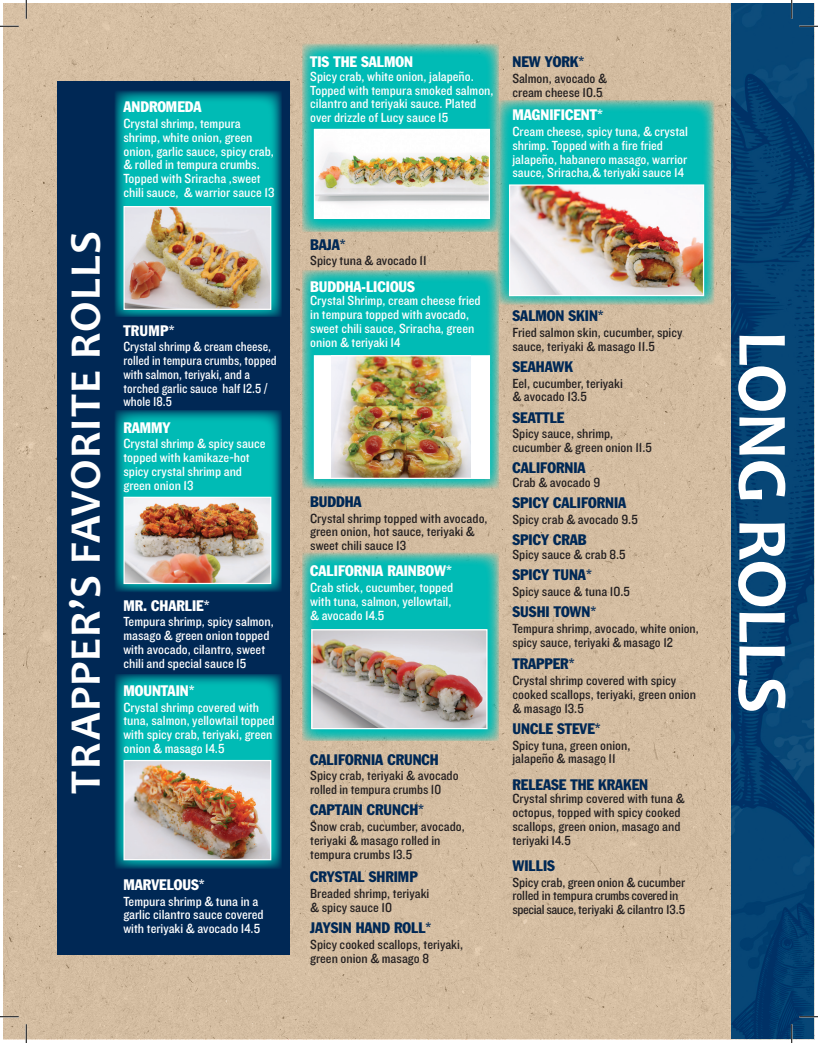
<style>
.page{position:relative;width:818px;height:1043px;background:#fff}
.page>*{position:absolute;margin:0;border:0;box-sizing:border-box;transform-origin:0 0}
.t1{font:700 71.25px "Candara";letter-spacing:-.015em;color:#fff}
.t2{font:700 43.75px "Candara";letter-spacing:.03em;color:#fff}
.item_names{font:condensed 15px "Franklin Gothic Std";color:#002855}
.item_names-2{font:condensed 15px "Franklin Gothic Std";color:#fff}
.descriptions{font:condensed 15px "Franklin Gothic Std";color:#002855}
.descriptions-2{font:condensed 15px "Franklin Gothic Std";color:#fff}
.descriptions-3{font:13.75px/13.8px "Knockout 30 Junior Welterwt";color:#231f20}
.descriptions-4{font:13.75px/13.8px "Knockout 30 Junior Welterwt";color:#fff}
.item_names-3{font:13.75px/13.8px "Knockout 30 Junior Welterwt";color:#fff}
.descriptions-5{font:13.75px/13.8px "Knockout 30 Junior Welterwt";color:#fff;scale:.95 1}
</style>
<div class="page">
<div style="left:4px;top:4px;width:727px;height:1035px;background:#d4bda1"></div>
<div style="left:58px;top:81px;width:232px;height:874px;background:#002855"></div>
<svg style="left:497px;top:100px;width:217px;height:204px;background:#1cbbb2"></svg>
<svg style="left:302px;top:44px;width:197px;height:188px;background:#23bdb4"></svg>
<svg style="left:302px;top:270px;width:197px;height:219px;background:#20bab1"></svg>
<svg style="left:302px;top:553px;width:197px;height:188px;background:#1fbbb2"></svg>
<img style="left:731px;top:4px;width:83px;height:1035px">
<img style="left:511px;top:186px;width:191px;height:108px">
<div style="left:509px;top:184px;width:195px;height:112px;border:1px solid #fff"></div>
<img style="left:316px;top:131px;width:172px;height:86px">
<div style="left:314px;top:356px;width:175px;height:122px;background:#fff"></div>
<img style="left:331px;top:357px;width:139px;height:120px">
<div style="left:314px;top:355px;width:176px;height:124px;border:1px solid #fff"></div>
<svg style="left:115px;top:674px;width:167px;height:195px;background:#01a3a5"></svg>
<svg style="left:115px;top:91px;width:167px;height:226px;background:#00a7a8"></svg>
<svg style="left:115px;top:410px;width:167px;height:182px;background:#00a4a6"></svg>
<img style="left:125px;top:498px;width:144px;height:84px">
<div style="left:123px;top:496px;width:148px;height:88px;border:1px solid #fff"></div>
<img style="left:125px;top:762px;width:144px;height:96px">
<div style="left:123px;top:760px;width:148px;height:100px;border:1px solid #fff"></div>
<img style="left:125px;top:208px;width:144px;height:100px">
<div style="left:123px;top:206px;width:148px;height:104px;border:1px solid #fff"></div>
<img style="left:313px;top:631px;width:172px;height:96px">
<div style="left:311px;top:629px;width:176px;height:100px;border:1px solid #fff"></div>
<svg style="left:0;top:25px;width:19px;height:2px"></svg>
<svg style="left:799px;top:25px;width:19px;height:2px"></svg>
<svg style="left:0;top:1015px;width:19px;height:2px"></svg>
<svg style="left:799px;top:1015px;width:19px;height:2px"></svg>
<svg style="left:25px;top:0;width:2px;height:19px"></svg>
<svg style="left:25px;top:1024px;width:2px;height:18px"></svg>
<svg style="left:790px;top:0;width:2px;height:19px"></svg>
<svg style="left:790px;top:1024px;width:2px;height:18px"></svg>
<p class="t2" style="left:58px;top:793px;width:564px;rotate:-90deg">TRAPPER’S FAVORITE ROLLS</p>
<p class="item_names-2" style="left:123px;top:98px;width:80px">ANDROMEDA</p>
<p class="item_names-3" style="left:123px;top:116px;width:152px">Crystal shrimp, tempura shrimp, white onion, green onion, garlic sauce, spicy crab, &amp; rolled in tempura crumbs.<br>Topped with Sriracha ,sweet chili sauce, &amp; warrior sauce 13</p>
<p class="item_names-2" style="left:123px;top:321px;width:53px">TRUMP*</p>
<p class="descriptions-5" style="left:123px;top:339px;width:163px">Crystal shrimp &amp; cream cheese, rolled in tempura crumbs, topped with salmon, teriyaki, and a torched garlic sauce half 12.5 / whole 18.5</p>
<p class="item_names-2" style="left:123px;top:418px;width:49px">RAMMY</p>
<p class="item_names-3" style="left:123px;top:436px;width:144px">Crystal shrimp &amp; spicy sauce topped with kamikaze-hot spicy crystal shrimp and green onion 13</p>
<p class="item_names-2" style="left:123px;top:596px;width:88px">MR. CHARLIE*</p>
<p class="item_names-3" style="left:123px;top:614px;width:152px">Tempura shrimp, spicy salmon, masago &amp; green onion topped with avocado, cilantro, sweet chili and special sauce 15</p>
<p class="item_names-2" style="left:123px;top:681px;width:73px">MOUNTAIN*</p>
<p class="descriptions-4" style="left:123px;top:699px;width:153px">Crystal shrimp covered with tuna, salmon, yellowtail topped with spicy crab, teriyaki, green onion &amp; masago 14.5</p>
<p class="item_names-2" style="left:123px;top:875px;width:83px">MARVELOUS*</p>
<p class="descriptions-4" style="left:123px;top:893px;width:142px">Tempura shrimp &amp; tuna in a garlic cilantro sauce covered with teriyaki &amp; avocado 14.5</p>
<p class="descriptions-2" style="left:310px;top:53px;width:104px">TIS THE SALMON</p>
<p class="descriptions-4" style="left:310px;top:69px;width:185px">Spicy crab, white onion, jalapeño.<br>Topped with tempura smoked salmon, cilantro and teriyaki sauce. Plated over drizzle of Lucy sauce 15</p>
<p class="item_names" style="left:512px;top:53px;width:73px">NEW YORK*</p>
<p class="descriptions-3" style="left:512px;top:71px;width:96px">Salmon, avocado &amp; cream cheese 10.5</p>
<p class="item_names-2" style="left:512px;top:106px;width:92px">MAGNIFICENT*</p>
<p class="descriptions-4" style="left:512px;top:124px;width:177px">Cream cheese, spicy tuna, &amp; crystal shrimp. Topped with a fire fried jalapeño, habanero masago, warrior sauce, Sriracha,&amp; teriyaki sauce 14</p>
<p class="item_names" style="left:310px;top:235px;width:37px">BAJA*</p>
<p class="descriptions-3" style="left:310px;top:253px;width:118px">Spicy tuna &amp; avocado 11</p>
<p class="descriptions-2" style="left:310px;top:277px;width:106px">BUDDHA-LICIOUS</p>
<p class="descriptions-4" style="left:310px;top:293px;width:172px">Crystal Shrimp, cream cheese fried in tempura topped with avocado, sweet chili sauce, Sriracha, green onion &amp; teriyaki 14</p>
<p class="item_names" style="left:310px;top:492px;width:53px">BUDDHA</p>
<p class="descriptions-3" style="left:310px;top:510px;width:179px">Crystal shrimp topped with avocado, green onion, hot sauce, teriyaki &amp; sweet chili sauce 13</p>
<p class="item_names-2" style="left:310px;top:562px;width:143px">CALIFORNIA RAINBOW*</p>
<p class="descriptions-4" style="left:310px;top:580px;width:144px">Crab stick, cucumber, topped with tuna, salmon, yellowtail, &amp; avocado 14.5</p>
<p class="item_names" style="left:310px;top:750px;width:130px">CALIFORNIA CRUNCH</p>
<p class="descriptions-3" style="left:310px;top:768px;width:150px">Spicy crab, teriyaki &amp; avocado rolled in tempura crumbs 10</p>
<p class="item_names" style="left:310px;top:800px;width:115px">CAPTAIN CRUNCH*</p>
<p class="descriptions-3" style="left:310px;top:819px;width:156px">Snow crab, cucumber, avocado, teriyaki &amp; masago rolled in tempura crumbs 13.5</p>
<p class="item_names" style="left:310px;top:867px;width:109px">CRYSTAL SHRIMP</p>
<p class="descriptions-3" style="left:310px;top:886px;width:121px">Breaded shrimp, teriyaki &amp; spicy sauce 10</p>
<p class="item_names" style="left:310px;top:918px;width:123px">JAYSIN HAND ROLL*</p>
<p class="descriptions-3" style="left:310px;top:936px;width:154px">Spicy cooked scallops, teriyaki, green onion &amp; masago 8</p>
<p class="item_names" style="left:512px;top:307px;width:93px">SALMON SKIN*</p>
<p class="descriptions-3" style="left:512px;top:325px;width:171px">Fried salmon skin, cucumber, spicy sauce, teriyaki &amp; masago 11.5</p>
<p class="item_names" style="left:512px;top:357px;width:62px">SEAHAWK</p>
<p class="descriptions-3" style="left:512px;top:375px;width:112px">Eel, cucumber, teriyaki &amp; avocado 13.5</p>
<p class="item_names" style="left:512px;top:408px;width:53px">SEATTLE</p>
<p class="descriptions-3" style="left:512px;top:426px;width:141px">Spicy sauce, shrimp, cucumber &amp; green onion 11.5</p>
<p class="descriptions" style="left:512px;top:459px;width:75px">CALIFORNIA</p>
<p class="descriptions-3" style="left:512px;top:475px;width:89px">Crab &amp; avocado 9</p>
<p class="item_names" style="left:512px;top:494px;width:115px">SPICY CALIFORNIA</p>
<p class="descriptions-3" style="left:512px;top:512px;width:127px">Spicy crab &amp; avocado 9.5</p>
<p class="descriptions" style="left:512px;top:531px;width:76px">SPICY CRAB</p>
<p class="descriptions-3" style="left:512px;top:547px;width:115px">Spicy sauce &amp; crab 8.5</p>
<p class="item_names" style="left:512px;top:566px;width:81px">SPICY TUNA*</p>
<p class="descriptions-3" style="left:512px;top:584px;width:119px">Spicy sauce &amp; tuna 10.5</p>
<p class="item_names" style="left:512px;top:603px;width:85px">SUSHI TOWN*</p>
<p class="descriptions-3" style="left:512px;top:621px;width:188px">Tempura shrimp, avocado, white onion, spicy sauce, teriyaki &amp; masago 12</p>
<p class="item_names" style="left:512px;top:655px;width:63px">TRAPPER*</p>
<p class="descriptions-3" style="left:512px;top:673px;width:185px">Crystal shrimp covered with spicy cooked scallops, teriyaki, green onion &amp; masago 13.5</p>
<p class="item_names" style="left:512px;top:719px;width:90px">UNCLE STEVE*</p>
<p class="descriptions-3" style="left:512px;top:737px;width:120px">Spicy tuna, green onion, jalapeño &amp; masago 11</p>
<p class="descriptions" style="left:512px;top:775px;width:137px">RELEASE THE KRAKEN</p>
<p class="descriptions-3" style="left:512px;top:791px;width:173px">Crystal shrimp covered with tuna &amp; octopus, topped with spicy cooked scallops, green onion, masago and teriyaki 14.5</p>
<p class="item_names" style="left:512px;top:856px;width:44px">WILLIS</p>
<p class="descriptions-3" style="left:512px;top:874px;width:174px">Spicy crab, green onion &amp; cucumber rolled in tempura crumbs covered in special sauce, teriyaki &amp; cilantro 13.5</p>
<p class="t1" style="left:807px;top:331px;width:384px;rotate:90deg">LONG ROLLS</p>
</div>
